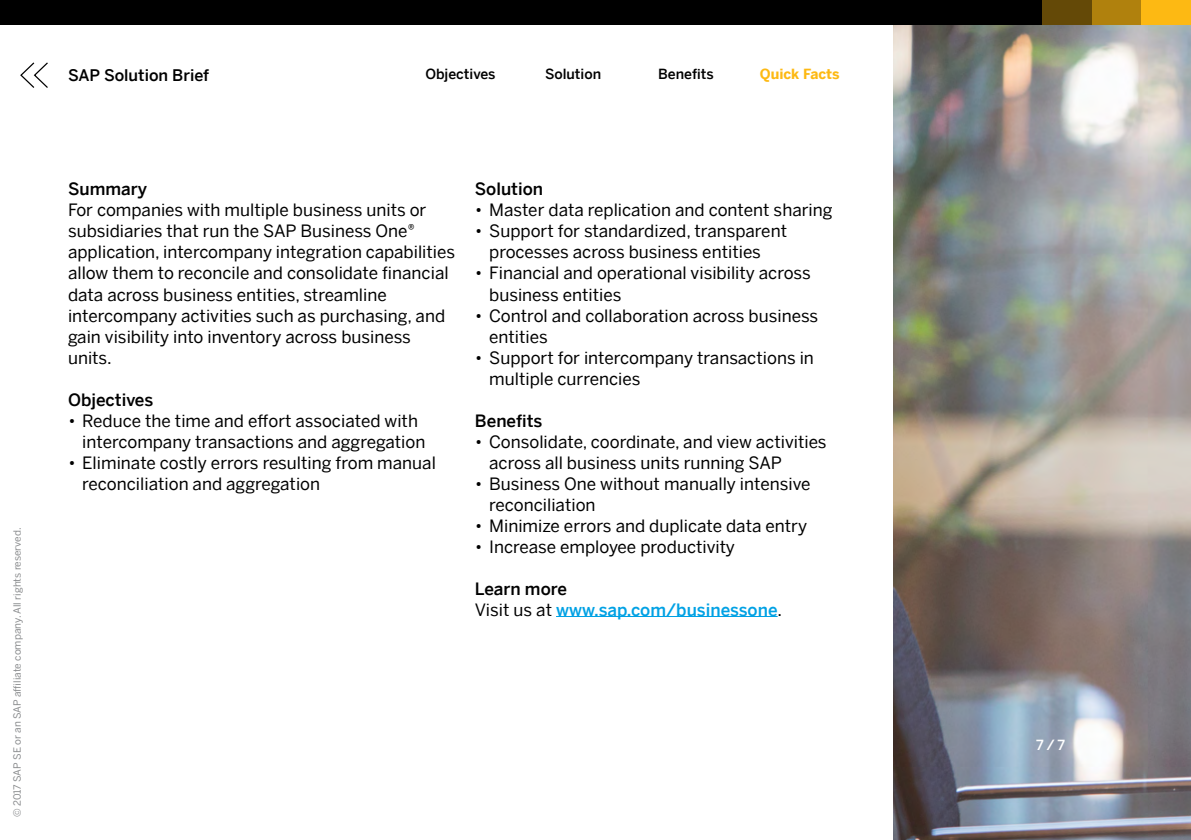
<style>
.page{position:relative;width:1191px;height:840px;background:#fff}
.page>*{position:absolute;margin:0;border:0;box-sizing:border-box;transform-origin:0 0}
.t1{font:17px/21px "Benton Sans";color:#000}
.t2{font:500 17px/21px "Benton Sans";color:#00a1e4}
.t3{font:500 17px "Benton Sans";color:#000}
.t4{font:500 16px "Benton Sans";color:#000}
.t5{font:500 14px "Benton Sans";color:#000}
.t6{font:700 14px "Benton Sans";color:#fdb913}
.t7{font:500 14px "Benton Sans";color:#fff}
.t8{font:10px "Benton Sans";color:#8a8c8e}
.s1{font-weight:300}
.s2{color:#000}
.s3{font-weight:400;color:#000}
</style>
<div class="page">
<img style="left:893px;top:25px;width:298px;height:814px">
<hr style="left:556px;top:615px;width:221px;height:1px;background:#00a1e4">
<svg style="left:20px;top:62px;width:28px;height:26px"></svg>
<div style="left:0;top:0;width:1191px;height:25px;background:#000"></div>
<div style="left:1141px;top:0;width:50px;height:25px;background:#fdb913"></div>
<div style="left:1091px;top:0;width:50px;height:25px;background:#b0810d"></div>
<div style="left:1042px;top:0;width:49px;height:25px;background:#644907"></div>
<p class="t8" style="left:9px;top:816px;width:291px;rotate:-90deg">© 2017 SAP SE or an SAP affiliate company. All rights reserved.</p>
<p class="t4" style="left:68px;top:61px;width:143px">SAP Solution Brief</p>
<p class="t5" style="left:425px;top:62px;width:72px">Objectives</p>
<p class="t5" style="left:545px;top:62px;width:58px">Solution</p>
<p class="t5" style="left:658px;top:62px;width:57px">Benefits</p>
<p class="t6" style="left:760px;top:62px;width:81px">Quick Facts</p>
<p class="t3" style="left:68px;top:174px;width:81px">Summary</p>
<p class="t1" style="left:68px;top:197px;width:388px">For companies with multiple business units or subsidiaries that run the SAP Business One® application, intercompany integration capabilities allow them to reconcile and consolidate financial data across business entities, streamline intercompany activities such as purchasing, and gain visibility into inventory across business units.</p>
<p class="t3" style="left:68px;top:384px;width:87px">Objectives</p>
<p class="t1" style="left:82px;top:407px;width:345px;text-indent:-14px"><span class="s1">•</span> Reduce the time and effort associated with intercompany transactions and aggregation</p>
<p class="t1" style="left:82px;top:449px;width:355px;text-indent:-14px"><span class="s1">•</span> Eliminate costly errors resulting from manual reconciliation and aggregation</p>
<p class="t3" style="left:475px;top:174px;width:70px">Solution</p>
<p class="t1" style="left:475px;top:197px;width:359px"><span class="s1">•</span> Master data replication and content sharing</p>
<p class="t1" style="left:489px;top:218px;width:299px;text-indent:-14px"><span class="s1">•</span> Support for standardized, transparent processes across business entities</p>
<p class="t1" style="left:489px;top:260px;width:323px;text-indent:-14px"><span class="s1">•</span> Financial and operational visibility across business entities</p>
<p class="t1" style="left:489px;top:302px;width:330px;text-indent:-14px"><span class="s1">•</span> Control and collaboration across business entities</p>
<p class="t1" style="left:489px;top:344px;width:326px;text-indent:-14px"><span class="s1">•</span> Support for intercompany transactions in multiple currencies</p>
<p class="t3" style="left:475px;top:405px;width:69px">Benefits</p>
<p class="t1" style="left:489px;top:428px;width:339px;text-indent:-14px"><span class="s1">•</span> Consolidate, coordinate, and view activities across all business units running SAP</p>
<p class="t1" style="left:489px;top:470px;width:323px;text-indent:-14px"><span class="s1">•</span> Business One without manually intensive reconciliation</p>
<p class="t1" style="left:475px;top:512px;width:334px"><span class="s1">•</span> Minimize errors and duplicate data entry</p>
<p class="t1" style="left:475px;top:533px;width:261px"><span class="s1">•</span> Increase employee productivity</p>
<p class="t2" style="left:475px;top:576px;width:309px"><span class="s2">Learn more<br></span><span class="s3">Visit us at</span> www.sap.com/businessone<span class="s3">.</span></p>
<p class="t7" style="left:1036px;top:732px;width:31px">7 / 7</p>
</div>
